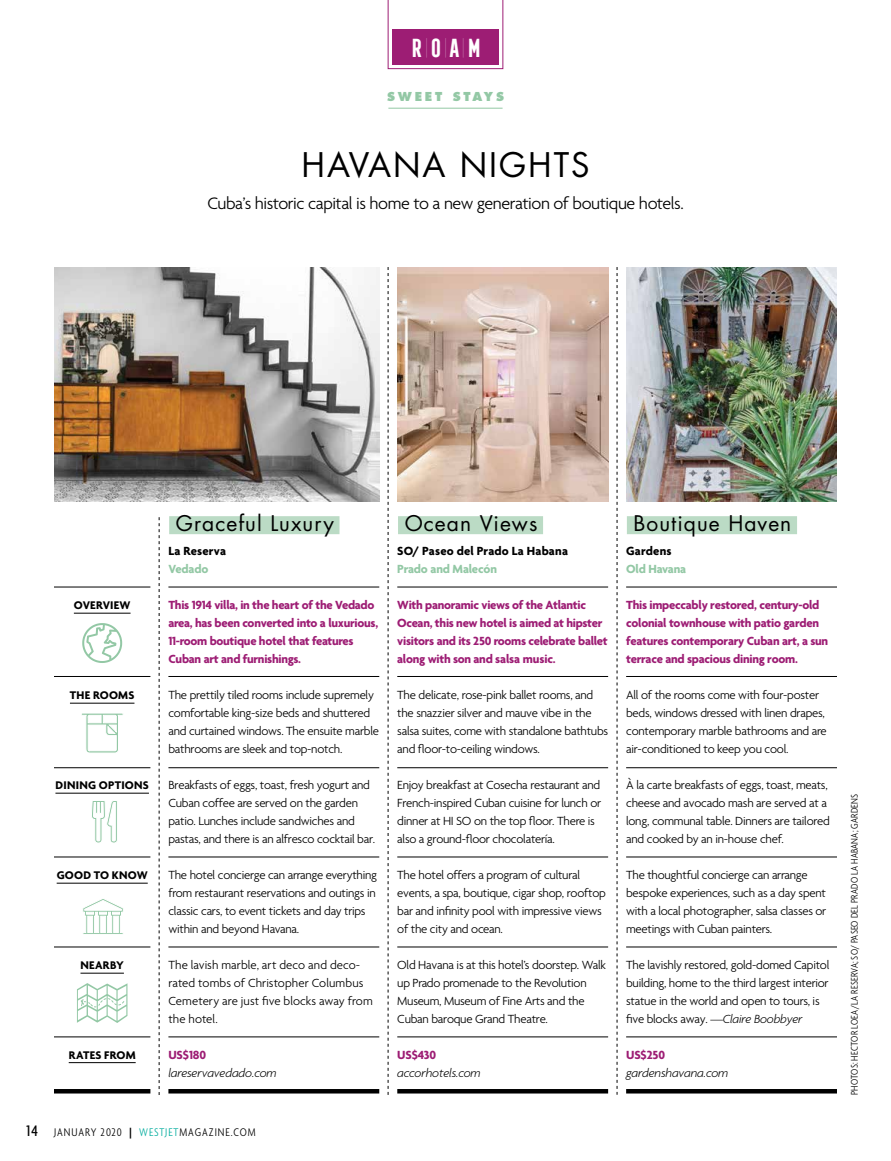
<style>
.page{position:relative;width:891px;height:1161px;background:#fff}
.page>*{position:absolute;margin:0;border:0;box-sizing:border-box;transform-origin:0 0}
.t1{font:33px "Futura";letter-spacing:.06em;color:#000}
.t2{font:700 24px "Frontage Condensed";color:#fff}
.t3{font:21px "Futura";letter-spacing:.05em;color:#000}
.t4{font:300 18px "Agenda";letter-spacing:-.025em;color:#000}
.t5{font:300 12.75px/18px "Agenda";letter-spacing:-.02em;color:#000}
.t6{font:700 12.75px/18px "Agenda";letter-spacing:-.02em;color:#9d1d74}
.t7{font:300 12.75px/18px "Agenda";letter-spacing:.005em;color:#000}
.t8{font:italic 300 12.75px "Agenda";letter-spacing:-.01em;color:#000}
.t9{font:700 12.75px "Agenda";letter-spacing:.015em;color:#000}
.t10{font:700 12.75px "Agenda";letter-spacing:-.01em;color:#93c8a5}
.t11{font:700 12px "Agenda";letter-spacing:.02em;color:#000}
.t12{font:300 condensed 12px "Agenda";letter-spacing:.08em;color:#000}
.t13{font:800 12px "Futura";letter-spacing:.23em;color:#93c8a5}
.t14{font:300 condensed 10.5px "Agenda";letter-spacing:.015em;color:#000}
.s1{font-family:"Frontage Condensed Line";font-weight:400}
.s2{font-style:italic}
.s3{font-weight:500;font-size:16.5px}
.s4{font-weight:700}
.s5{color:#00ac9d}
</style>
<div class="page">
<svg style="left:679px;top:946px;width:20px;height:1px"></svg>
<img style="left:54px;top:267px;width:325px;height:234px">
<img style="left:397px;top:267px;width:211px;height:234px">
<img style="left:626px;top:267px;width:211px;height:234px">
<svg style="left:159px;top:517px;width:1px;height:578px"></svg>
<svg style="left:388px;top:267px;width:1px;height:828px"></svg>
<svg style="left:617px;top:267px;width:1px;height:828px"></svg>
<hr style="left:74px;top:613px;width:57px;height:1px;background:#000">
<hr style="left:55px;top:793px;width:94px;height:1px;background:#000">
<hr style="left:81px;top:973px;width:43px;height:1px;background:#000">
<hr style="left:69px;top:1062px;width:67px;height:1px;background:#000">
<hr style="left:54px;top:587px;width:96px;height:1px;background:#000">
<hr style="left:168px;top:587px;width:211px;height:1px;background:#000">
<hr style="left:397px;top:587px;width:211px;height:1px;background:#000">
<hr style="left:626px;top:587px;width:211px;height:1px;background:#000">
<hr style="left:54px;top:676px;width:96px;height:1px;background:#000">
<hr style="left:168px;top:676px;width:211px;height:1px;background:#000">
<hr style="left:397px;top:676px;width:211px;height:1px;background:#000">
<hr style="left:626px;top:676px;width:211px;height:1px;background:#000">
<hr style="left:54px;top:767px;width:96px;height:1px;background:#000">
<hr style="left:168px;top:767px;width:211px;height:1px;background:#000">
<hr style="left:397px;top:767px;width:211px;height:1px;background:#000">
<hr style="left:626px;top:767px;width:211px;height:1px;background:#000">
<hr style="left:54px;top:857px;width:96px;height:1px;background:#000">
<hr style="left:168px;top:857px;width:211px;height:1px;background:#000">
<hr style="left:397px;top:857px;width:211px;height:1px;background:#000">
<hr style="left:626px;top:857px;width:211px;height:1px;background:#000">
<hr style="left:54px;top:947px;width:96px;height:1px;background:#000">
<hr style="left:168px;top:947px;width:211px;height:1px;background:#000">
<hr style="left:397px;top:947px;width:211px;height:1px;background:#000">
<hr style="left:626px;top:947px;width:211px;height:1px;background:#000">
<hr style="left:54px;top:1037px;width:96px;height:1px;background:#000">
<hr style="left:168px;top:1037px;width:211px;height:1px;background:#000">
<hr style="left:397px;top:1037px;width:211px;height:1px;background:#000">
<hr style="left:626px;top:1037px;width:211px;height:1px;background:#000">
<div style="left:54px;top:1089px;width:96px;height:5px;background:#000"></div>
<div style="left:168px;top:1089px;width:211px;height:5px;background:#000"></div>
<div style="left:397px;top:1089px;width:211px;height:5px;background:#000"></div>
<div style="left:626px;top:1089px;width:211px;height:5px;background:#000"></div>
<hr style="left:388px;top:108px;width:115px;height:1px;background:#93c8a5">
<svg style="left:388px;top:0;width:115px;height:69px"></svg>
<div style="left:392px;top:30px;width:107px;height:35px;background:#9d1d74"></div>
<div style="left:169px;top:516px;width:171px;height:18px;background:#bbdbc5"></div>
<div style="left:398px;top:516px;width:145px;height:18px;background:#bbdbc5"></div>
<div style="left:627px;top:516px;width:170px;height:18px;background:#bbdbc5"></div>
<svg style="left:92px;top:801px;width:25px;height:42px"></svg>
<svg style="left:82px;top:623px;width:40px;height:40px"></svg>
<hr style="left:57px;top:883px;width:91px;height:1px;background:#000">
<svg style="left:83px;top:899px;width:40px;height:35px"></svg>
<hr style="left:70px;top:703px;width:64px;height:1px;background:#000">
<svg style="left:81px;top:713px;width:42px;height:40px"></svg>
<svg style="left:77px;top:983px;width:50px;height:40px"></svg>
<h2 class="t2" style="left:409px;top:35px;width:74px">R<span class="s1">|</span>O<span class="s1">|</span>A<span class="s1">|</span>M</h2>
<p class="t13" style="left:387px;top:89px;width:118px">SWEET STAYS</p>
<h1 class="t1" style="left:302px;top:144px;width:290px">HAVANA NIGHTS</h1>
<h3 class="t4" style="left:207px;top:192px;width:478px">Cuba’s historic capital is home to a new generation of boutique hotels.</h3>
<h3 class="t3" style="left:176px;top:510px;width:159px">Graceful Luxury</h3>
<h3 class="t3" style="left:405px;top:510px;width:134px">Ocean Views</h3>
<h3 class="t3" style="left:634px;top:510px;width:159px">Boutique Haven</h3>
<p class="t9" style="left:168px;top:543px;width:59px">La Reserva</p>
<p class="t10" style="left:168px;top:561px;width:41px">Vedado</p>
<p class="t9" style="left:397px;top:543px;width:172px">SO/ Paseo del Prado La Habana</p>
<p class="t10" style="left:397px;top:561px;width:101px">Prado and Malecón</p>
<p class="t9" style="left:626px;top:543px;width:47px">Gardens</p>
<p class="t10" style="left:626px;top:561px;width:62px">Old Havana</p>
<p class="t11" style="left:74px;top:598px;width:58px">OVERVIEW</p>
<p class="t6" style="left:168px;top:596px;width:211px">This 1914 villa, in the heart of the Vedado area, has been converted into a luxurious, 11-room boutique hotel that features Cuban art and furnishings.</p>
<p class="t6" style="left:397px;top:596px;width:212px">With panoramic views of the Atlantic Ocean, this new hotel is aimed at hipster visitors and its 250 rooms celebrate ballet along with son and salsa music.</p>
<p class="t6" style="left:626px;top:596px;width:204px">This impeccably restored, century-old colonial townhouse with patio garden features contemporary Cuban art, a sun terrace and spacious dining room.</p>
<p class="t11" style="left:70px;top:688px;width:66px">THE ROOMS</p>
<p class="t5" style="left:168px;top:686px;width:212px">The prettily tiled rooms include supremely comfortable king-size beds and shuttered and curtained windows. The ensuite marble bathrooms are sleek and top-notch.</p>
<p class="t5" style="left:397px;top:686px;width:212px">The delicate, rose-pink ballet rooms, and the snazzier silver and mauve vibe in the salsa suites, come with standalone bathtubs and floor-to-ceiling windows.</p>
<p class="t5" style="left:626px;top:686px;width:202px">All of the rooms come with four-poster beds, windows dressed with linen drapes, contemporary marble bathrooms and are air-conditioned to keep you cool.</p>
<p class="t11" style="left:55px;top:778px;width:95px">DINING OPTIONS</p>
<p class="t5" style="left:168px;top:776px;width:208px">Breakfasts of eggs, toast, fresh yogurt and Cuban coffee are served on the garden patio. Lunches include sandwiches and pastas, and there is an alfresco cocktail bar.</p>
<p class="t5" style="left:397px;top:776px;width:205px">Enjoy breakfast at Cosecha restaurant and French-inspired Cuban cuisine for lunch or dinner at HI SO on the top floor. There is also a ground-floor chocolatería.</p>
<p class="t5" style="left:626px;top:776px;width:205px">À la carte breakfasts of eggs, toast, meats, cheese and avocado mash are served at a long, communal table. Dinners are tailored and cooked by an in-house chef.</p>
<p class="t11" style="left:57px;top:868px;width:93px">GOOD TO KNOW</p>
<p class="t5" style="left:168px;top:866px;width:210px">The hotel concierge can arrange everything from restaurant reservations and outings in classic cars, to event tickets and day trips within and beyond Havana.</p>
<p class="t5" style="left:397px;top:866px;width:210px">The hotel offers a program of cultural events, a spa, boutique, cigar shop, rooftop bar and infinity pool with impressive views of the city and ocean.</p>
<p class="t5" style="left:626px;top:866px;width:202px">The thoughtful concierge can arrange bespoke experiences, such as a day spent with a local photographer, salsa classes or meetings with Cuban painters.</p>
<p class="t11" style="left:81px;top:958px;width:45px">NEARBY</p>
<p class="t11" style="left:69px;top:1048px;width:68px">RATES FROM</p>
<p class="t7" style="left:168px;top:956px;width:206px">The lavish marble, art deco and deco&shy;rated tombs of Christopher Columbus<br>Cemetery are just five blocks away from the hotel.</p>
<p class="t6" style="left:168px;top:1046px;width:39px">US$180</p>
<p class="t8" style="left:168px;top:1066px;width:110px">lareservavedado.com</p>
<p class="t5" style="left:397px;top:956px;width:210px">Old Havana is at this hotel’s doorstep. Walk up Prado promenade to the Revolution Museum, Museum of Fine Arts and the Cuban baroque Grand Theatre.</p>
<p class="t6" style="left:397px;top:1046px;width:40px">US$430</p>
<p class="t8" style="left:397px;top:1066px;width:85px">accorhotels.com</p>
<p class="t5" style="left:626px;top:956px;width:205px">The lavishly restored, gold-domed Capitol building, home to the third largest interior statue in the world and open to tours, is five blocks away. —<span class="s2">Claire Boobbyer</span></p>
<p class="t6" style="left:626px;top:1046px;width:41px">US$250</p>
<p class="t8" style="left:626px;top:1066px;width:104px">gardenshavana.com</p>
<p class="t12" style="left:26px;top:1126px;width:231px"><span class="s3">14</span> JANUARY 2020 <span class="s4">|</span> <span class="s5">WESTJET</span>MAGAZINE.COM</p>
<p class="t14" style="left:848px;top:1095px;width:303px;rotate:-90deg">PHOTOS: HECTOR LOEA/LA RESERVA; SO/ PASEO DEL PRADO LA HABANA; GARDENS</p>
</div>
